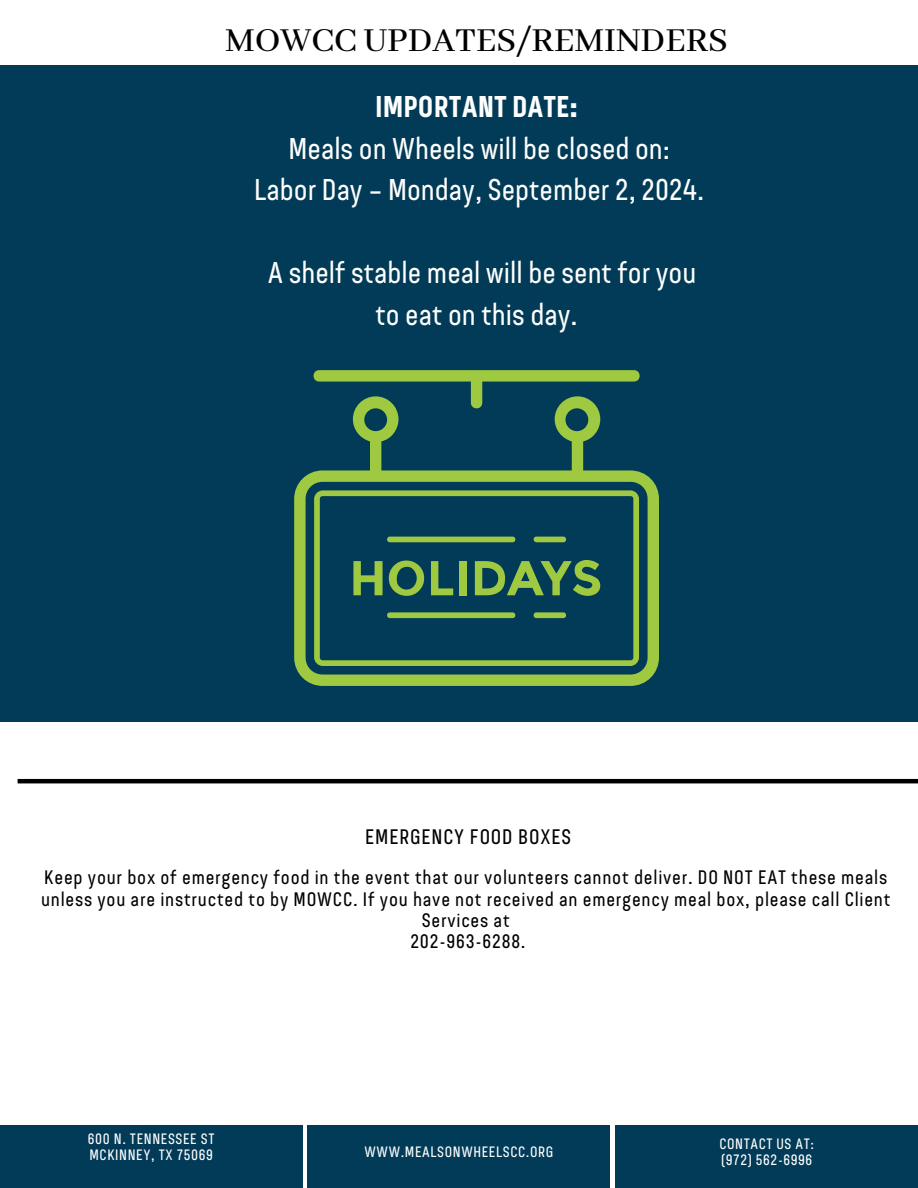
<style>
.page{position:relative;width:918px;height:1188px;background:#fff}
.page>*{position:absolute;margin:0;border:0;box-sizing:border-box;transform-origin:0 0}
.t1{font:500 37.5px "Abhaya Libre";color:#000}
.t2{font:30px/41.7px "Bond 4 F";color:#fdfefd;text-align:center}
.t3{font:21px "Bond 4 F";letter-spacing:.04em;color:#000}
.t4{font:19.5px/21.3px "Bond 4 F";letter-spacing:.04em;color:#000;text-align:center}
.t5{font:15px "Bond 4 F";letter-spacing:.04em;color:#fff}
.s1{font-weight:700}
</style>
<div class="page">
<div style="left:0;top:1125px;width:302px;height:63px;background:#023b57"></div>
<div style="left:308px;top:1125px;width:302px;height:63px;background:#023b57"></div>
<div style="left:616px;top:1125px;width:302px;height:63px;background:#023b57"></div>
<hr style="left:18px;top:779px;width:900px;height:4px;background:#000">
<div style="left:0;top:65px;width:918px;height:657px;background:#023b57"></div>
<svg style="left:314px;top:370px;width:326px;height:26px"></svg>
<svg style="left:294px;top:396px;width:365px;height:290px"></svg>
<svg style="left:314px;top:490px;width:325px;height:176px"></svg>
<svg style="left:353px;top:561px;width:30px;height:34px"></svg>
<svg style="left:389px;top:561px;width:35px;height:35px"></svg>
<svg style="left:431px;top:561px;width:22px;height:34px"></svg>
<div style="left:459px;top:561px;width:7px;height:34px;background:#9fc941"></div>
<svg style="left:475px;top:560px;width:125px;height:36px"></svg>
<div style="left:387px;top:537px;width:128px;height:5px;background:#9fc941;border-radius:3px"></div>
<div style="left:534px;top:537px;width:32px;height:5px;background:#9fc941;border-radius:3px"></div>
<div style="left:387px;top:612px;width:128px;height:6px;background:#9fc941;border-radius:3px"></div>
<div style="left:534px;top:612px;width:32px;height:6px;background:#9fc941;border-radius:3px"></div>
<h4 class="t1" style="left:225px;top:19px;width:504px">MOWCC UPDATES/REMINDERS</h4>
<p class="t2" style="left:254px;top:89px;width:452px"><span class="s1">IMPORTANT DATE:<br></span>Meals on Wheels will be closed on:<br>Labor Day – Monday, September 2, 2024.</p>
<p class="t2" style="left:268px;top:255px;width:430px">A shelf stable meal will be sent for you to eat on this day.</p>
<p class="t3" style="left:365px;top:828px;width:208px">EMERGENCY FOOD BOXES</p>
<p class="t4" style="left:41px;top:869px;width:851px">Keep your box of emergency food in the event that our volunteers cannot deliver. DO NOT EAT these meals unless you are instructed to by MOWCC. If you have not received an emergency meal box, please call Client Services at<br>202-963-6288.</p>
<h1 class="t5" style="left:88px;top:1133px;width:128px">600 N. TENNESSEE ST</h1>
<h2 class="t5" style="left:90px;top:1149px;width:125px">MCKINNEY, TX 75069</h2>
<h2 class="t5" style="left:365px;top:1145px;width:190px">WWW.MEALSONWHEELSCC.ORG</h2>
<p class="t5" style="left:719px;top:1138px;width:96px">CONTACT US AT:</p>
<h3 class="t5" style="left:721px;top:1153px;width:93px">(972) 562-6996</h3>
</div>
